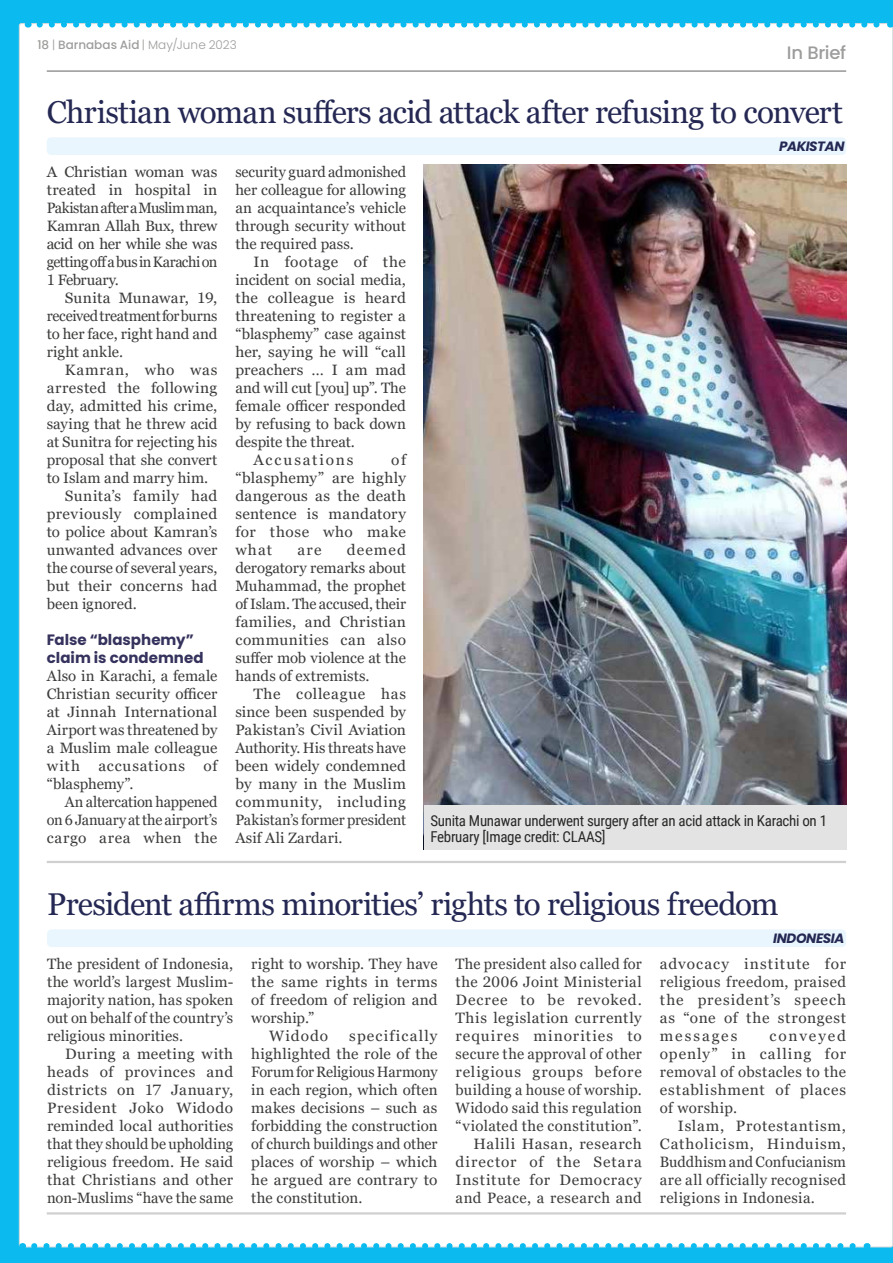
<style>
.page{position:relative;width:893px;height:1263px;background:#0bbbef}
.page>*{position:absolute;margin:0;border:0;box-sizing:border-box;transform-origin:0 0}
.t1{font:31.5px "Georgia Pro";letter-spacing:-.025em;color:#242853}
.t2{font:500 18px "Poppins";letter-spacing:-.015em;color:#9d9d9c}
.t3{font:15px/18px "Georgia Pro";letter-spacing:.015em;color:#3c3c3b;text-align:justify}
.t4{font:15px/18px "Georgia Pro";letter-spacing:.035em;color:#3c3c3b;text-align:right}
.t5{font:15px/16.5px "Roboto Condensed";letter-spacing:-.02em;color:#282827}
.t6{font:15px "Georgia Pro";letter-spacing:-.005em;color:#3c3c3b}
.t7{font:700 15px/18px "Poppins";color:#35325d}
.t8{font:15px "Georgia Pro";letter-spacing:.05em;color:#3c3c3b}
.t9{font:15px "Georgia Pro";letter-spacing:.12em;color:#3c3c3b}
.t10{font:italic 700 13.5px "Poppins";letter-spacing:-.03em;color:#242853}
.t11{font:300 12px "Poppins";letter-spacing:.005em;color:#9d9d9c}
.s1{font-weight:500}
</style>
<div class="page">
<div style="left:22px;top:23px;width:871px;height:1225px;background:#fff"></div>
<hr style="left:47px;top:1212px;width:799px;height:2px;background:#d0d0d0">
<hr style="left:47px;top:861px;width:799px;height:2px;background:#d0d0d0">
<div style="left:47px;top:137px;width:799px;height:18px;background:#e9f6fe;border-radius:4px"></div>
<div style="left:47px;top:929px;width:799px;height:18px;background:#e9f6fe;border-radius:4px"></div>
<img style="left:424px;top:164px;width:422px;height:641px">
<div style="left:424px;top:805px;width:422px;height:45px;background:#e3e3e3"></div>
<hr style="left:47px;top:71px;width:799px;height:1px;background:#646363">
<p class="t11" style="left:37px;top:38px;width:201px"><span class="s1">18</span> | <span class="s1">Barnabas Aid</span> | May/June 2023</p>
<p class="t2" style="left:787px;top:43px;width:61px">In Brief</p>
<h1 class="t1" style="left:47px;top:94px;width:798px">Christian woman suffers acid attack after refusing to convert</h1>
<p class="t10" style="left:779px;top:139px;width:67px">PAKISTAN</p>
<p class="t3" style="left:47px;top:163px;width:172px">A Christian woman was treated in hospital in Pakistan after a Muslim man, Kamran Allah Bux, threw acid on her while she was getting off a bus in Karachi on 1 February.</p>
<p class="t3" style="left:47px;top:289px;width:172px;text-indent:18px">Sunita Munawar, 19, received treatment for burns to her face, right hand and right ankle.</p>
<p class="t8" style="left:65px;top:361px;width:154px">Kamran, who was</p>
<p class="t3" style="left:47px;top:379px;width:172px">arrested the following</p>
<p class="t3" style="left:47px;top:397px;width:172px">day, admitted his crime,</p>
<p class="t3" style="left:47px;top:415px;width:172px">saying that he threw acid</p>
<p class="t3" style="left:47px;top:433px;width:172px">at Sunitra for rejecting his</p>
<p class="t6" style="left:47px;top:451px;width:172px">proposal that she convert</p>
<p class="t3" style="left:47px;top:469px;width:163px">to Islam and marry him.</p>
<p class="t4" style="left:65px;top:487px;width:154px">Sunita’s family had</p>
<p class="t3" style="left:47px;top:505px;width:172px">previously complained</p>
<p class="t3" style="left:47px;top:523px;width:172px">to police about Kamran’s</p>
<p class="t3" style="left:47px;top:541px;width:172px">unwanted advances over</p>
<p class="t3" style="left:47px;top:559px;width:172px">the course of several years,</p>
<p class="t3" style="left:47px;top:577px;width:172px">but their concerns had</p>
<p class="t3" style="left:47px;top:595px;width:91px">been ignored.</p>
<p class="t7" style="left:47px;top:631px;width:158px">False “blasphemy” claim is condemned</p>
<p class="t3" style="left:47px;top:667px;width:172px">Also in Karachi, a female Christian security officer at Jinnah International Airport was threatened by a Muslim male colleague with accusations of “blasphemy”.</p>
<p class="t3" style="left:47px;top:793px;width:172px;text-indent:18px">An altercation happened on 6 January at the airport’s cargo area when the</p>
<p class="t3" style="left:235px;top:163px;width:172px">security guard admonished her colleague for allowing an acquaintance’s vehicle through security without the required pass.</p>
<p class="t4" style="left:253px;top:253px;width:154px">In footage of the</p>
<p class="t3" style="left:235px;top:271px;width:172px">incident on social media,</p>
<p class="t3" style="left:235px;top:289px;width:172px">the colleague is heard</p>
<p class="t3" style="left:235px;top:307px;width:172px">threatening to register a</p>
<p class="t3" style="left:235px;top:325px;width:172px">“blasphemy” case against</p>
<p class="t3" style="left:235px;top:343px;width:172px">her, saying he will “call</p>
<p class="t3" style="left:235px;top:361px;width:172px">preachers … I am mad</p>
<p class="t6" style="left:235px;top:379px;width:172px">and will cut [you] up”. The</p>
<p class="t3" style="left:235px;top:397px;width:172px">female officer responded</p>
<p class="t6" style="left:235px;top:415px;width:172px">by refusing to back down</p>
<p class="t6" style="left:235px;top:433px;width:121px">despite the threat.</p>
<p class="t9" style="left:253px;top:451px;width:101px">Accusations</p>
<p class="t3" style="left:235px;top:451px;width:172px;text-indent:156px">of “blasphemy” are highly dangerous as the death sentence is mandatory for those who make what</p>
<p class="t3" style="left:235px;top:541px;width:172px;text-indent:111px">deemed derogatory remarks about Muhammad, the prophet of Islam. The accused, their families, and Christian communities can also suffer mob violence at the hands of extremists.</p>
<p class="t3" style="left:235px;top:685px;width:172px;text-indent:18px">The colleague has since been suspended by Pakistan’s Civil Aviation Authority. His threats have been widely condemned by many in the Muslim community, including Pakistan’s former president Asif Ali Zardari.</p>
<p class="t3" style="left:297px;top:541px;width:26px">are</p>
<p class="t5" style="left:430px;top:811px;width:398px">Sunita Munawar underwent surgery after an acid attack in Karachi on 1<br>February [Image credit: CLAAS]</p>
<h1 class="t1" style="left:47px;top:886px;width:733px">President affirms minorities’ rights to religious freedom</h1>
<p class="t10" style="left:773px;top:931px;width:73px">INDONESIA</p>
<p class="t3" style="left:47px;top:955px;width:188px">The president of Indonesia, the world’s largest Muslim&shy;majority nation, has spoken out on behalf of the country’s religious minorities.</p>
<p class="t3" style="left:47px;top:1045px;width:188px;text-indent:18px">During a meeting with heads of provinces and districts on 17 January, President Joko Widodo reminded local authorities that they should be upholding religious freedom. He said that Christians and other non-Muslims “have the same</p>
<p class="t3" style="left:251px;top:955px;width:188px">right to worship. They have</p>
<p class="t3" style="left:251px;top:973px;width:188px">the same rights in terms</p>
<p class="t3" style="left:251px;top:991px;width:188px">of freedom of religion and</p>
<p class="t3" style="left:251px;top:1009px;width:65px">worship.”</p>
<p class="t3" style="left:269px;top:1027px;width:60px">Widodo</p>
<p class="t4" style="left:456px;top:955px;width:188px">The president also called for the 2006 Joint Ministerial<br>Decree to be revoked.<br>This legislation currently requires minorities to secure the approval of other religious groups before building a house of worship.<br>Widodo said this regulation “violated the constitution”.<br>Halili Hasan, research director of the Setara<br>Institute for Democracy and Peace, a research and</p>
<p class="t3" style="left:660px;top:955px;width:188px">advocacy institute for religious freedom, praised the president’s speech as “one of the strongest messages</p>
<p class="t3" style="left:251px;top:1027px;width:188px;text-indent:98px">specifically highlighted the role of the Forum for Religious Harmony in each region, which often makes decisions – such as forbidding the construction of church buildings and other places of worship – which he argued are contrary to the constitution.</p>
<p class="t3" style="left:660px;top:1027px;width:188px;text-indent:110px">conveyed openly” in calling for removal of obstacles to the establishment of places of worship.</p>
<p class="t3" style="left:660px;top:1117px;width:188px;text-indent:18px">Islam, Protestantism, Catholicism, Hinduism, Buddhism and Confucianism are all officially recognised religions in Indonesia.</p>
</div>
